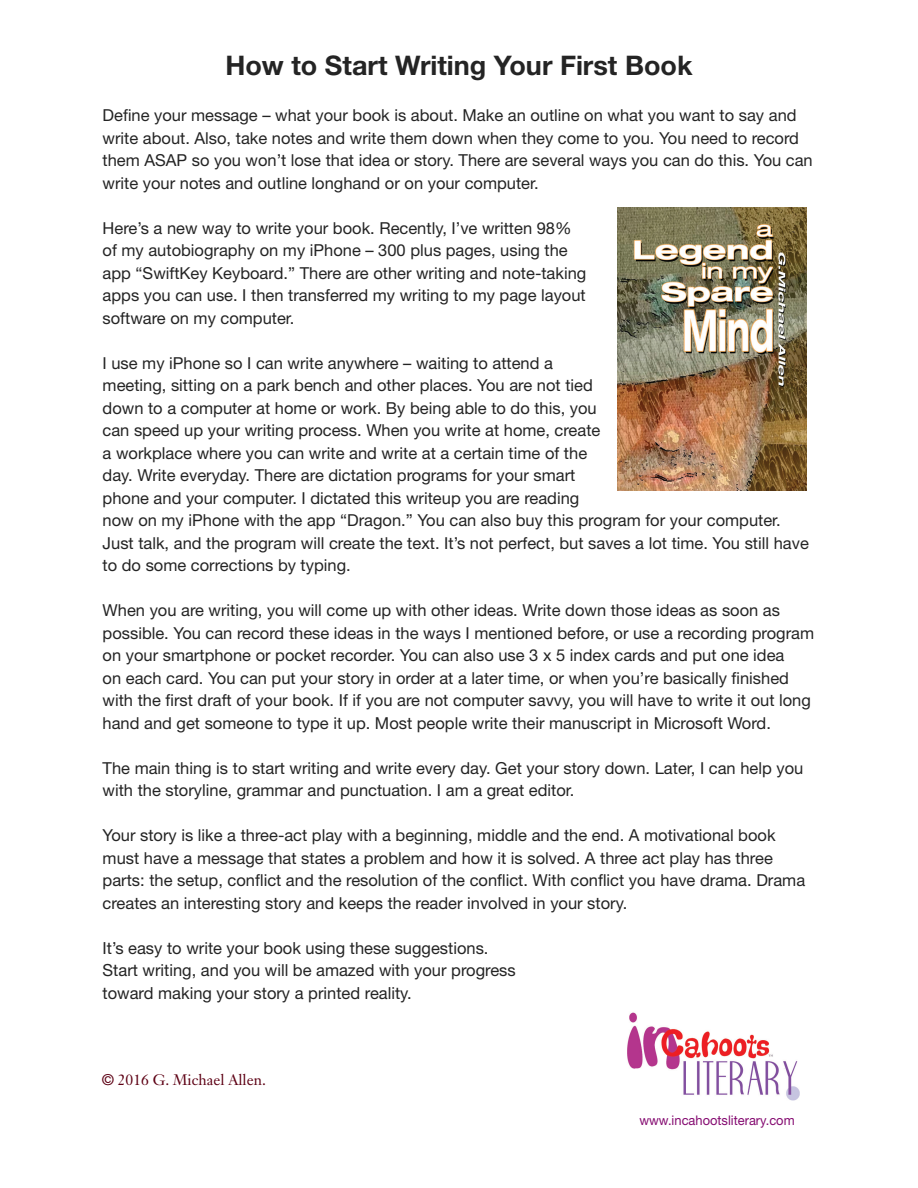
<style>
.page{position:relative;width:918px;height:1188px;background:#fff}
.page>*{position:absolute;margin:0;border:0;box-sizing:border-box;transform-origin:0 0}
.t1{font:700 27px "Helvetica Neue";color:#242424}
.t2{font:16.65px/22.5px "Helvetica Neue";color:#242424}
.t3{font:16.5px/22.5px "Helvetica Neue";color:#242424}
.t4{font:15px "Janson Text";color:#5d0014}
.t5{font:13.35px "Helvetica Neue";color:#850b71}
.s1{font-family:"Helvetica"}
</style>
<div class="page">
<img style="left:627px;top:1012px;width:173px;height:89px">
<img style="left:618px;top:207px;width:188px;height:283px">
<h1 class="t1" style="left:225px;top:49px;width:469px">How to Start Writing Your First Book</h1>
<p class="t3" style="left:103px;top:104px;width:712px">Define your message – what your book is about. Make an outline on what you want to say and write about. Also, take notes and write them down when they come to you. You need to record them ASAP so you won’t lose that idea or story. There are several ways you can do this. You can write your notes and outline longhand or on your computer.</p>
<p class="t3" style="left:103px;top:216px;width:485px">Here’s a new way to write your book. Recently, I’ve written 98% of my autobiography on my iPhone – 300 plus pages, using the app “SwiftKey Keyboard.” There are other writing and note-taking apps you can use. I then transferred my writing to my page layout software on my computer.</p>
<p class="t3" style="left:103px;top:351px;width:708px">I use my iPhone so I can write anywhere – waiting to attend a<br>meeting, sitting on a park bench and other places. You are not tied<br>down to a computer at home or work. By being able to do this, you<br>can speed up your writing process. When you write at home, create<br>a workplace where you can write and write at a certain time of the<br>day. Write everyday. There are dictation programs for your smart<br>phone and your computer. I dictated this writeup you are reading<br>now on my iPhone with the app “Dragon.” You can also buy this program for your computer.<br>Just talk, and the program will create the text. It’s not perfect, but saves a lot time. You still have to do some corrections by typing.</p>
<p class="t3" style="left:103px;top:599px;width:713px">When you are writing, you will come up with other ideas. Write down those ideas as soon as possible. You can record these ideas in the ways I mentioned before, or use a recording program on your smartphone or pocket recorder. You can also use 3 x 5 index cards and put one idea<br>on each card. You can put your story in order at a later time, or when you’re basically finished with the first draft of your book. If if you are not computer savvy, you will have to write it out long hand and get someone to type it up. Most people write their manuscript in Microsoft Word.</p>
<p class="t3" style="left:103px;top:756px;width:702px">The main thing is to start writing and write every day. Get your story down. Later, I can help you with the storyline, grammar and punctuation. I am a great editor.</p>
<p class="t3" style="left:103px;top:824px;width:704px">Your story is like a three-act play with a beginning, middle and the end. A motivational book must have a message that states a problem and how it is solved. A three act play has three parts: the setup, conflict and the resolution of the conflict. With conflict you have drama. Drama creates an interesting story and keeps the reader involved in your story.</p>
<p class="t2" style="left:103px;top:936px;width:415px">It’s easy to write your book using these suggestions.<br>Start writing, and you will be amazed with your progress toward making your story a printed reality.</p>
<p class="t4" style="left:103px;top:1071px;width:165px"><span class="s1">©</span> 2016 G. Michael Allen.</p>
<p class="t5" style="left:639px;top:1112px;width:157px">www.incahootsliterary.com</p>
</div>
